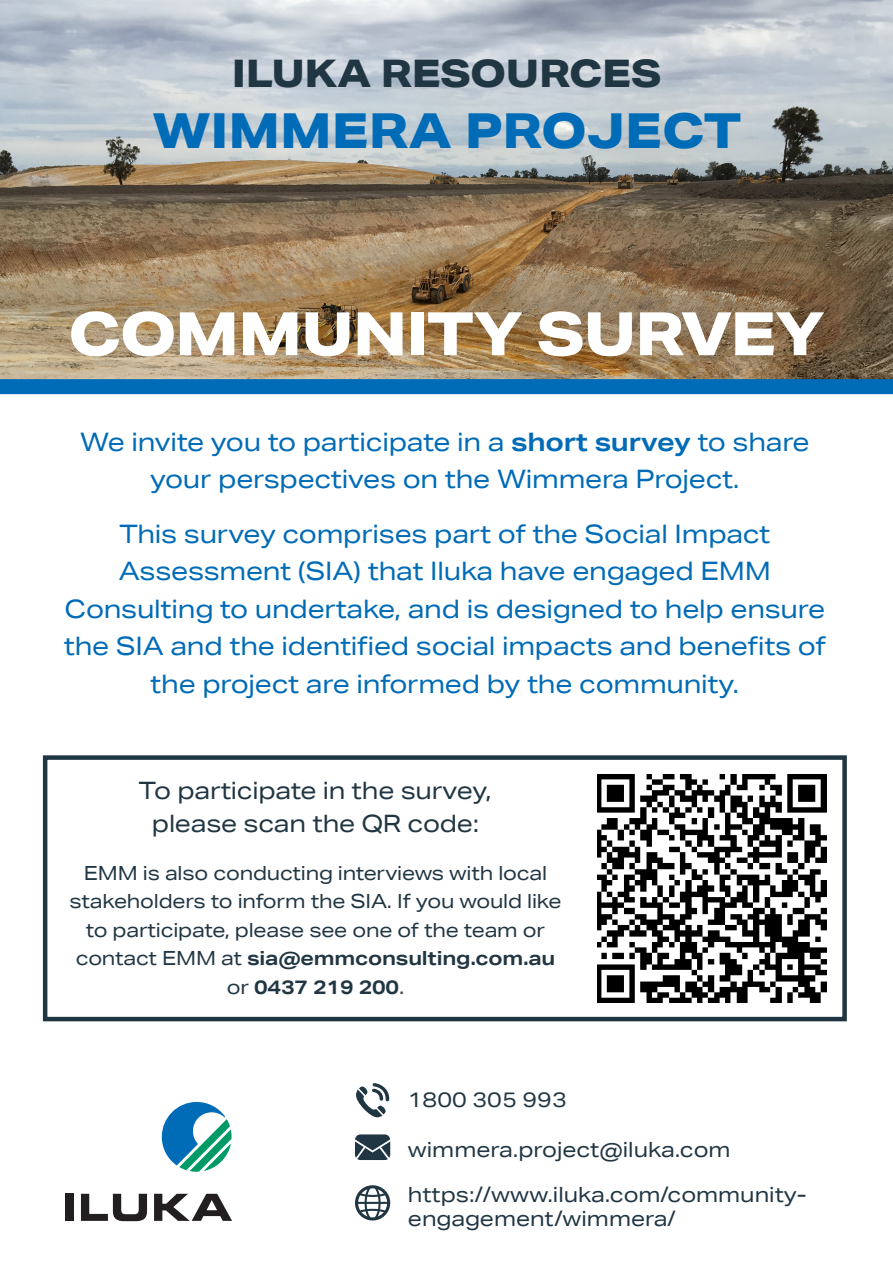
<style>
.page{position:relative;width:893px;height:1263px;background:#fff}
.page>*{position:absolute;margin:0;border:0;box-sizing:border-box;transform-origin:0 0}
.Subtitles_White{font:800 60px "Aktiv Grotesk Ex";letter-spacing:-.02em;color:#fff}
.Subtitles_White-2{font:800 48.3px "Aktiv Grotesk Ex";color:#006bb6}
.Subtitles_White-3{font:800 37.95px "Aktiv Grotesk Ex";letter-spacing:-.01em;color:#213643}
.H3_new{font:25.5px/37.5px "Aktiv Grotesk Ex";letter-spacing:-.01em;color:#006bb6;text-align:center}
.H3_new-2{font:24px/33px "Aktiv Grotesk Ex";letter-spacing:-.01em;color:#213643;text-align:center}
.H3_new-3{font:21px/24px "Aktiv Grotesk Ex";color:#213643}
.Subtitles_White-4{font:21px "Aktiv Grotesk Ex";color:#213643}
.H3_new-4{font:19.5px/28.5px "Aktiv Grotesk Ex";letter-spacing:-.01em;color:#213643;text-align:center}
.s1{font-weight:700}
</style>
<div class="page">
<img style="left:0;top:0;width:893px;height:379px">
<svg style="left:162px;top:1102px;width:70px;height:70px"></svg>
<div style="left:65px;top:1194px;width:8px;height:27px;background:#231f20"></div>
<svg style="left:81px;top:1194px;width:66px;height:27px"></svg>
<svg style="left:154px;top:1194px;width:78px;height:27px"></svg>
<svg style="left:355px;top:1185px;width:35px;height:35px"></svg>
<svg style="left:355px;top:1134px;width:35px;height:26px"></svg>
<svg style="left:356px;top:1083px;width:33px;height:35px"></svg>
<div style="left:0;top:379px;width:893px;height:15px;background:#006bb6"></div>
<img style="left:597px;top:774px;width:229px;height:229px">
<div style="left:43px;top:755px;width:804px;height:266px;border:4px solid #213643"></div>
<p class="Subtitles_White-3" style="left:232px;top:49px;width:431px">ILUKA RESOURCES</p>
<p class="Subtitles_White-2" style="left:152px;top:100px;width:590px">WIMMERA PROJECT</p>
<p class="Subtitles_White" style="left:68px;top:296px;width:758px">COMMUNITY SURVEY</p>
<p class="H3_new" style="left:80px;top:423px;width:731px">We invite you to participate in a <span class="s1">short survey</span> to share your perspectives on the Wimmera Project.</p>
<p class="H3_new" style="left:64px;top:515px;width:764px">This survey comprises part of the Social Impact Assessment (SIA) that Iluka have engaged EMM Consulting to undertake, and is designed to help ensure the SIA and the identified social impacts and benefits of the project are informed by the community.</p>
<p class="H3_new-2" style="left:139px;top:774px;width:355px">To participate in the survey, please scan the QR code:</p>
<p class="H3_new-4" style="left:69px;top:858px;width:494px">EMM is also conducting interviews with local stakeholders to inform the SIA. If you would like to participate, please see one of the team or contact EMM at <span class="s1">sia@emmconsulting.com.au </span>or <span class="s1">0437 219 200</span>.</p>
<p class="Subtitles_White-4" style="left:408px;top:1087px;width:160px">1800 305 993</p>
<p class="H3_new-3" style="left:408px;top:1137px;width:324px">wimmera.project@iluka.com</p>
<p class="H3_new-3" style="left:408px;top:1182px;width:400px">https://www.iluka.com/community&shy;engagement/wimmera/</p>
</div>
